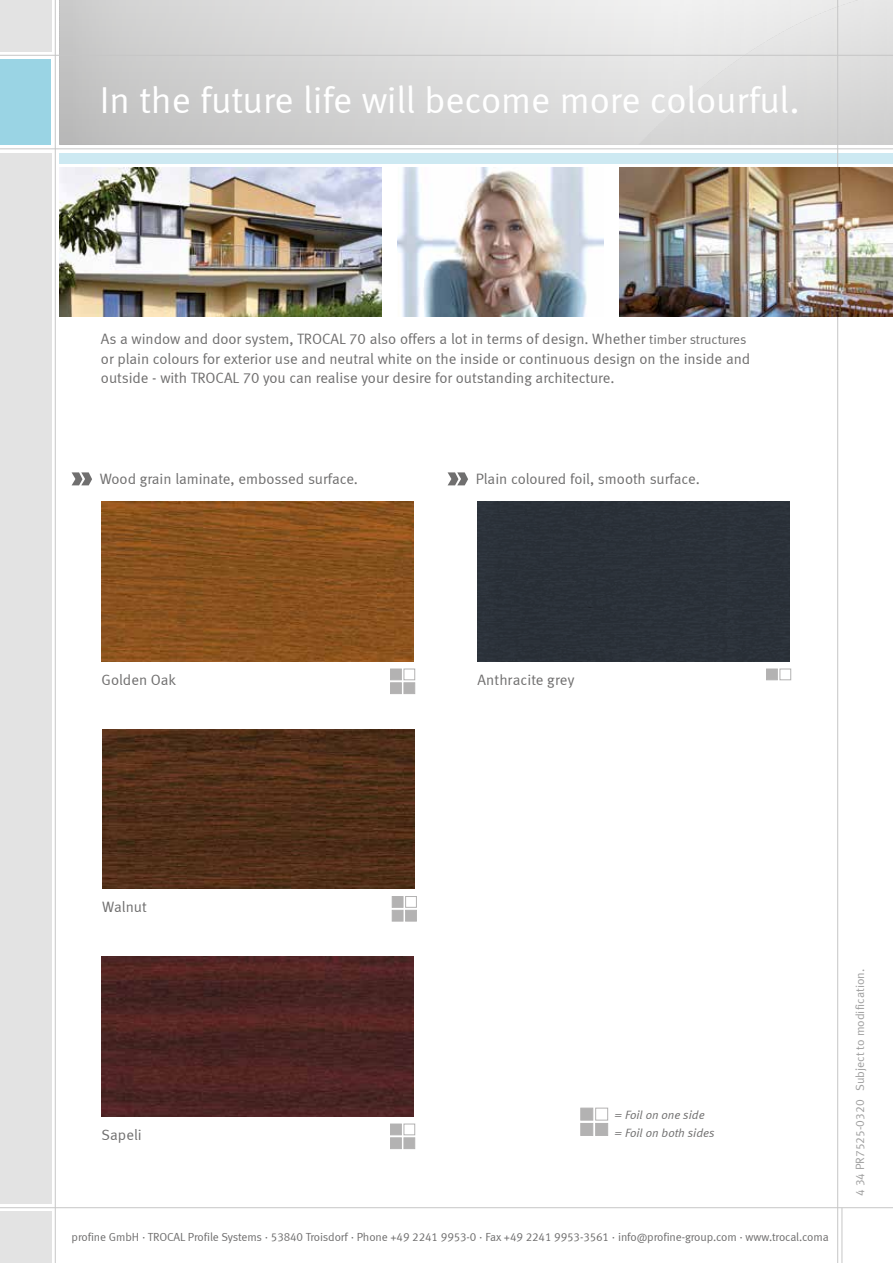
<style>
.page{position:relative;width:893px;height:1263px;background:#fff}
.page>*{position:absolute;margin:0;border:0;box-sizing:border-box;transform-origin:0 0}
.t1{font:37.5px "Meta Normal LF";color:#fff}
.t2{font:15px/19.5px "Meta Normal LF";letter-spacing:-.005em;color:#706f6f}
.t3{font:12px "Meta Normal LF";color:#9f9f9f}
.t4{font:italic 12px/18px "Meta Normal LF";color:#706f6f}
.t5{font:11.7px "Meta Normal LF";letter-spacing:-.01em;color:#706f6f}
.s1{font-size:13.5px}
</style>
<div class="page">
<svg style="left:60px;top:0;width:833px;height:145px;background:#d8d8d8"></svg>
<hr style="left:0;top:55px;width:893px;height:1px;background:#c6c6c6">
<div style="left:60px;top:153px;width:833px;height:11px;background:#cde9f2"></div>
<hr style="left:842px;top:1208px;width:1px;height:55px;background:#c6c6c6">
<hr style="left:55px;top:0;width:1px;height:1263px;background:#c6c6c6">
<hr style="left:0;top:1207px;width:893px;height:1px;background:#c6c6c6">
<div style="left:0;top:153px;width:51px;height:1050px;background:#e3e3e3"></div>
<div style="left:0;top:1212px;width:51px;height:51px;background:#e3e3e3"></div>
<div style="left:0;top:0;width:51px;height:51px;background:#e3e3e3"></div>
<hr style="left:0;top:148px;width:893px;height:1px;background:#c6c6c6">
<div style="left:0;top:60px;width:51px;height:85px;background:#9ad4e4"></div>
<hr style="left:837px;top:0;width:1px;height:1263px;background:#c6c6c6">
<div style="left:580px;top:1123px;width:13px;height:13px;background:#b3b2b2;border:1px solid #b3b2b2"></div>
<div style="left:580px;top:1108px;width:13px;height:12px;background:#b3b2b2;border:1px solid #b3b2b2"></div>
<div style="left:595px;top:1108px;width:13px;height:12px;border:1px solid #b3b2b2"></div>
<div style="left:595px;top:1123px;width:13px;height:13px;background:#b3b2b2"></div>
<img style="left:101px;top:502px;width:313px;height:159px">
<div style="left:477px;top:502px;width:313px;height:159px;background:#2b3139"></div>
<div style="left:390px;top:682px;width:12px;height:12px;background:#b3b2b2;border:1px solid #b3b2b2"></div>
<div style="left:390px;top:669px;width:12px;height:11px;background:#b3b2b2"></div>
<div style="left:404px;top:669px;width:11px;height:11px;border:1px solid #b3b2b2"></div>
<div style="left:404px;top:682px;width:11px;height:12px;background:#b3b2b2;border:1px solid #b3b2b2"></div>
<div style="left:766px;top:669px;width:12px;height:11px;background:#b3b2b2"></div>
<div style="left:780px;top:669px;width:11px;height:11px;border:1px solid #b3b2b2"></div>
<div style="left:390px;top:1137px;width:12px;height:12px;background:#b3b2b2;border:1px solid #b3b2b2"></div>
<div style="left:390px;top:1124px;width:12px;height:11px;background:#b3b2b2"></div>
<div style="left:404px;top:1124px;width:11px;height:11px;border:1px solid #b3b2b2"></div>
<div style="left:404px;top:1137px;width:11px;height:12px;background:#b3b2b2;border:1px solid #b3b2b2"></div>
<div style="left:392px;top:910px;width:11px;height:11px;background:#b3b2b2"></div>
<div style="left:392px;top:896px;width:11px;height:12px;background:#b3b2b2"></div>
<div style="left:405px;top:896px;width:12px;height:12px;border:1px solid #b3b2b2"></div>
<div style="left:405px;top:910px;width:12px;height:11px;background:#b3b2b2"></div>
<svg style="left:72px;top:472px;width:20px;height:13px"></svg>
<svg style="left:448px;top:472px;width:20px;height:13px"></svg>
<img style="left:102px;top:729px;width:313px;height:160px">
<img style="left:619px;top:168px;width:274px;height:149px">
<img style="left:398px;top:168px;width:205px;height:149px">
<img style="left:60px;top:168px;width:322px;height:149px">
<img style="left:101px;top:957px;width:313px;height:159px">
<h1 class="t1" style="left:100px;top:79px;width:701px">In the future life will become more colourful.</h1>
<p class="t2" style="left:101px;top:329px;width:651px">As a window and door system, TROCAL 70 also offers a lot in terms of design. Whether <span class="s1">timber structures </span>or plain colours for exterior use and neutral white on the inside or continuous design on the inside and outside - with TROCAL 70 you can realise your desire for outstanding architecture.</p>
<p class="t2" style="left:100px;top:469px;width:260px">Wood grain laminate, embossed surface.</p>
<p class="t2" style="left:476px;top:469px;width:225px">Plain coloured foil, smooth surface.</p>
<p class="t2" style="left:101px;top:670px;width:76px">Golden Oak</p>
<p class="t2" style="left:477px;top:670px;width:99px">Anthracite grey</p>
<p class="t2" style="left:102px;top:897px;width:46px">Walnut</p>
<p class="t2" style="left:101px;top:1125px;width:42px">Sapeli</p>
<p class="t4" style="left:614px;top:1106px;width:102px">= Foil on one side = Foil on both sides</p>
<p class="t5" style="left:72px;top:1230px;width:759px">profine GmbH · TROCAL Profile Systems · 53840 Troisdorf · Phone +49 2241 9953-0 · Fax +49 2241 9953-3561 · info@profine-group.com · www.trocal.coma</p>
<p class="t3" style="left:853px;top:1196px;width:229px;rotate:-90deg">4 34 PR7525-0320 Subject to modification.</p>
</div>
